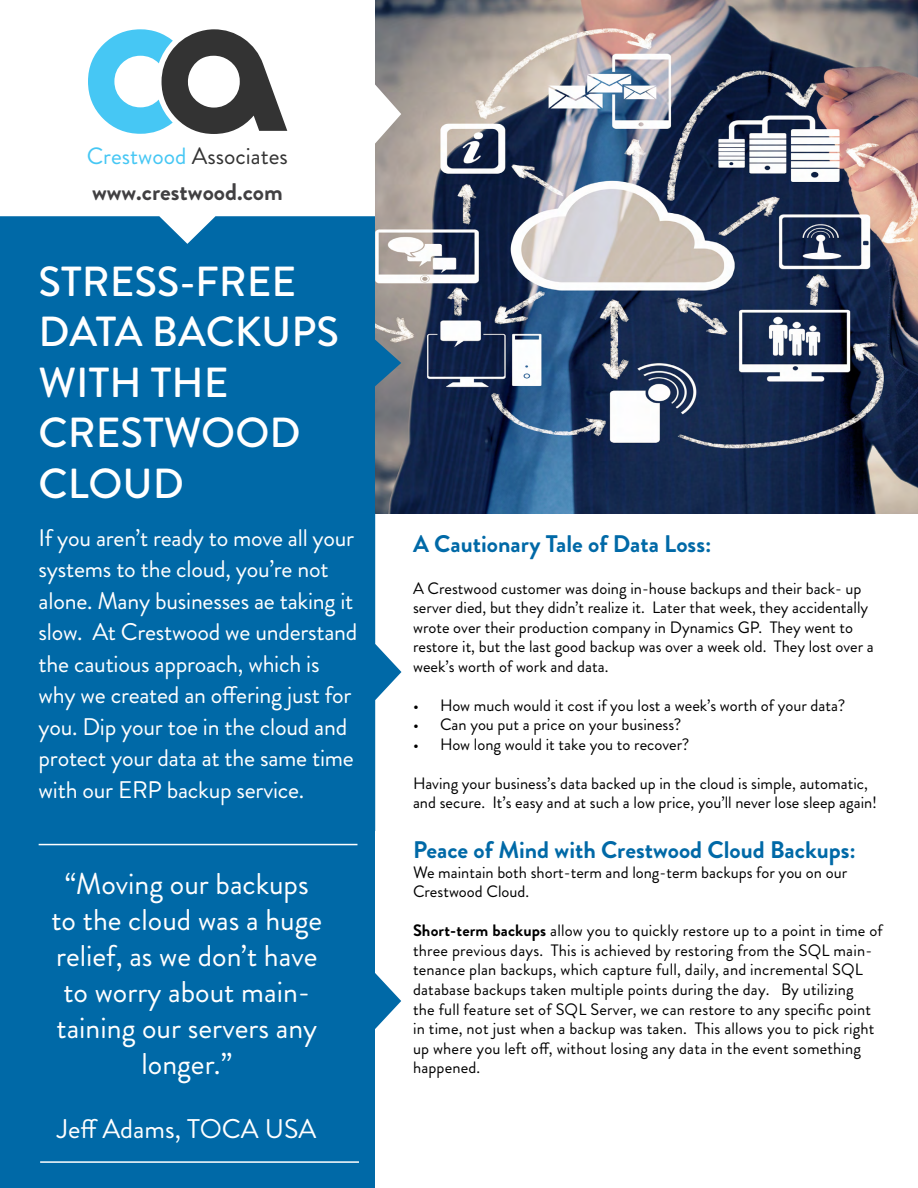
<style>
.page{position:relative;width:918px;height:1188px;background:#fff}
.page>*{position:absolute;margin:0;border:0;box-sizing:border-box;transform-origin:0 0}
.t1{font:500 42px/50.4px "Brandon Grotesque";color:#fff}
.t2{font:30px/36px "Brandon Grotesque";color:#fff;text-align:center}
.t3{font:27px "Brandon Grotesque";color:#fff}
.t4{font:24px/31.5px "Brandon Grotesque";letter-spacing:-.01em;color:#fff}
.t5{font:700 24px "Brandon Grotesque";color:#0069a7}
.t6{font:700 24px "Brandon Grotesque";color:#414042}
.t7{font:23.55px "Brandon Grotesque";color:#333}
.t8{font:16.5px/19.5px "Brandon Grotesque";color:#000}
.s1{color:#46c7f4}
.s2{font-weight:700}
</style>
<div class="page">
<img style="left:401px;top:0;width:517px;height:513px">
<div style="left:0;top:857px;width:401px;height:331px;background:#0069a7"></div>
<div style="left:0;top:536px;width:401px;height:321px;background:#0069a7"></div>
<div style="left:0;top:244px;width:401px;height:292px;background:#0069a7"></div>
<svg style="left:0;top:0;width:401px;height:244px"></svg>
<svg style="left:88px;top:29px;width:199px;height:105px"></svg>
<hr style="left:39px;top:844px;width:318px;height:1px;background:#fff">
<hr style="left:40px;top:1161px;width:319px;height:2px;background:#fff">
<h3 class="t7" style="left:87px;top:140px;width:203px"><span class="s1">Crestwood</span> Associates</h3>
<h3 class="t6" style="left:92px;top:175px;width:192px">www.crestwood.com</h3>
<h1 class="t1" style="left:39px;top:257px;width:302px">STRESS-FREE<br>DATA BACKUPS<br>WITH THE<br>CRESTWOOD<br>CLOUD</h1>
<p class="t4" style="left:39px;top:522px;width:320px">If you aren’t ready to move all your systems to the cloud, you’re not alone. Many businesses ae taking it slow. At Crestwood we understand the cautious approach, which is why we created an offering just for you. Dip your toe in the cloud and protect your data at the same time with our ERP backup service.</p>
<h2 class="t2" style="left:51px;top:866px;width:272px">“Moving our backups to the cloud was a huge relief, as we don’t have to worry about main&shy;taining our servers any longer.”</h2>
<h3 class="t3" style="left:57px;top:1111px;width:261px">Jeff Adams, TOCA USA</h3>
<h3 class="t5" style="left:413px;top:527px;width:300px">A Cautionary Tale of Data Loss:</h3>
<p class="t8" style="left:413px;top:578px;width:462px">A Crestwood customer was doing in-house backups and their back- up server died, but they didn’t realize it. Later that week, they accidentally wrote over their production company in Dynamics GP. They went to restore it, but the last good backup was over a week old. They lost over a week’s worth of work and data.</p>
<p class="t8" style="left:413px;top:695px;width:434px">• How much would it cost if you lost a week’s worth of your data?</p>
<p class="t8" style="left:413px;top:715px;width:270px">• Can you put a price on your business?</p>
<p class="t8" style="left:413px;top:734px;width:278px">• How long would it take you to recover?</p>
<p class="t8" style="left:413px;top:773px;width:466px">Having your business’s data backed up in the cloud is simple, automatic, and secure. It’s easy and at such a low price, you’ll never lose sleep again!</p>
<h3 class="t5" style="left:413px;top:833px;width:444px">Peace of Mind with Crestwood Cloud Backups:</h3>
<p class="t8" style="left:413px;top:863px;width:436px">We maintain both short-term and long-term backups for you on our<br>Crestwood Cloud.</p>
<p class="t8" style="left:413px;top:921px;width:471px"><span class="s2">Short-term backups</span> allow you to quickly restore up to a point in time of three previous days. This is achieved by restoring from the SQL main&shy;tenance plan backups, which capture full, daily, and incremental SQL database backups taken multiple points during the day. By utilizing<br>the full feature set of SQL Server, we can restore to any specific point in time, not just when a backup was taken. This allows you to pick right up where you left off, without losing any data in the event something happened.</p>
</div>
